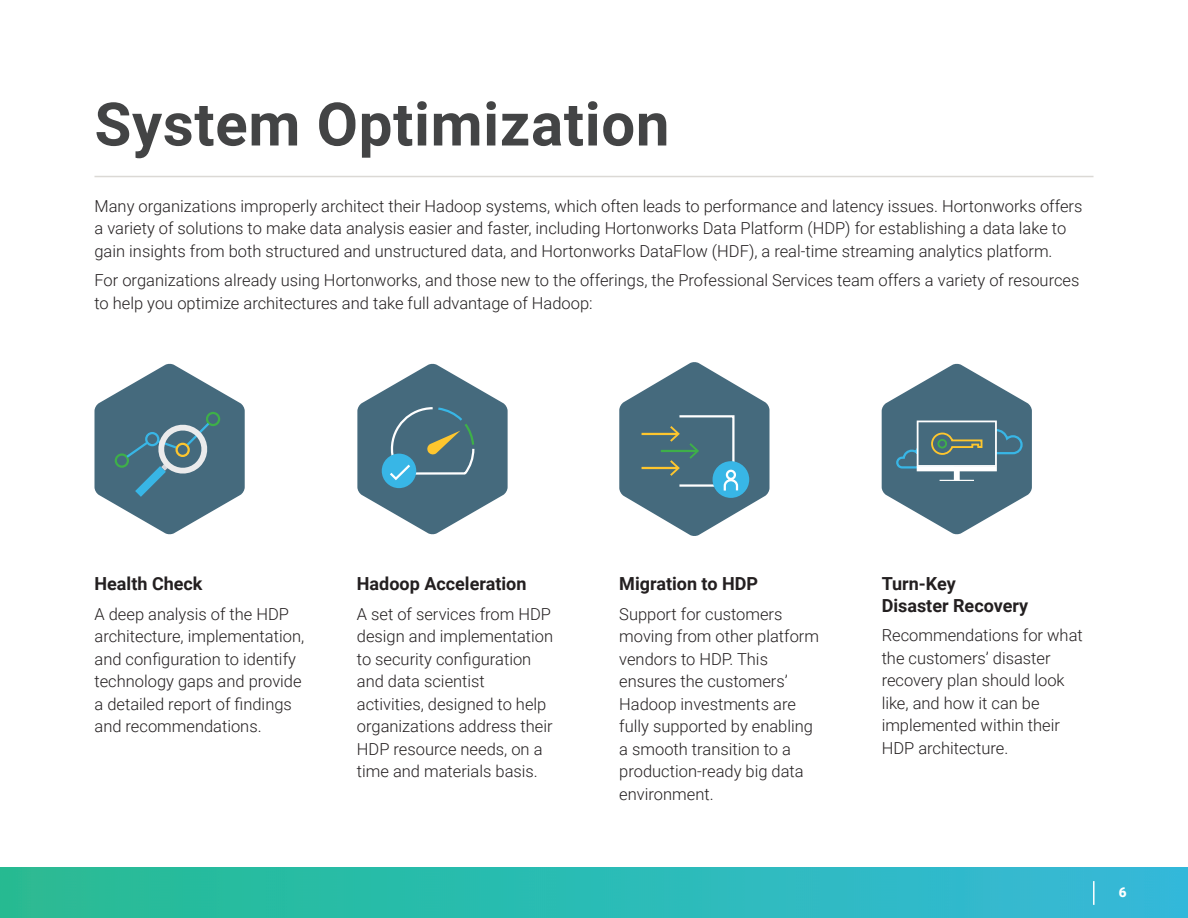
<style>
.page{position:relative;width:1188px;height:918px;background:#fff}
.page>*{position:absolute;margin:0;border:0;box-sizing:border-box;transform-origin:0 0}
.t1{font:700 60px "Roboto";letter-spacing:.01em;color:#434445}
.t2{font:700 18px/21.6px "Roboto";color:#231f20}
.t3{font:300 16.5px/22.5px "Roboto";color:#231f20}
.t4{font:900 13.5px "Roboto";color:#fff}
</style>
<div class="page">
<img style="left:0;top:867px;width:1188px;height:51px">
<hr style="left:1093px;top:881px;width:2px;height:24px;background:#fff">
<svg style="left:619px;top:362px;width:151px;height:174px"></svg>
<svg style="left:95px;top:363px;width:150px;height:172px"></svg>
<div style="left:176px;top:443px;width:14px;height:14px;border:2px solid #fec62e;border-radius:50%"></div>
<svg style="left:357px;top:363px;width:151px;height:172px"></svg>
<svg style="left:882px;top:364px;width:150px;height:171px"></svg>
<div style="left:937px;top:439px;width:10px;height:10px;border:2px solid #3eaf49;border-radius:50%"></div>
<hr style="left:94px;top:176px;width:1000px;height:1px;background:#dbd9d5">
<h1 class="t1" style="left:94px;top:82px;width:576px">System Optimization</h1>
<p class="t3" style="left:94px;top:194px;width:989px">Many organizations improperly architect their Hadoop systems, which often leads to performance and latency issues. Hortonworks offers a variety of solutions to make data analysis easier and faster, including Hortonworks Data Platform (HDP) for establishing a data lake to gain insights from both structured and unstructured data, and Hortonworks DataFlow (HDF), a real-time streaming analytics platform.</p>
<p class="t3" style="left:94px;top:268px;width:987px">For organizations already using Hortonworks, and those new to the offerings, the Professional Services team offers a variety of resources to help you optimize architectures and take full advantage of Hadoop:</p>
<p class="t2" style="left:94px;top:572px;width:110px">Health Check</p>
<p class="t3" style="left:94px;top:602px;width:211px">A deep analysis of the HDP architecture, implementation, and configuration to identify technology gaps and provide a detailed report of findings and recommendations.</p>
<p class="t2" style="left:357px;top:572px;width:171px">Hadoop Acceleration</p>
<p class="t3" style="left:357px;top:602px;width:198px">A set of services from HDP design and implementation to security configuration and data scientist activities, designed to help organizations address their<br>HDP resource needs, on a time and materials basis.</p>
<p class="t2" style="left:619px;top:572px;width:140px">Migration to HDP</p>
<p class="t3" style="left:619px;top:602px;width:201px">Support for customers moving from other platform vendors to HDP. This ensures the customers’<br>Hadoop investments are fully supported by enabling a smooth transition to a production-ready big data environment.</p>
<p class="t2" style="left:882px;top:572px;width:148px">Turn-Key<br>Disaster Recovery</p>
<p class="t3" style="left:882px;top:623px;width:203px">Recommendations for what the customers’ disaster recovery plan should look like, and how it can be implemented within their<br>HDP architecture.</p>
<p class="t4" style="left:1119px;top:883px;width:9px">6</p>
</div>
